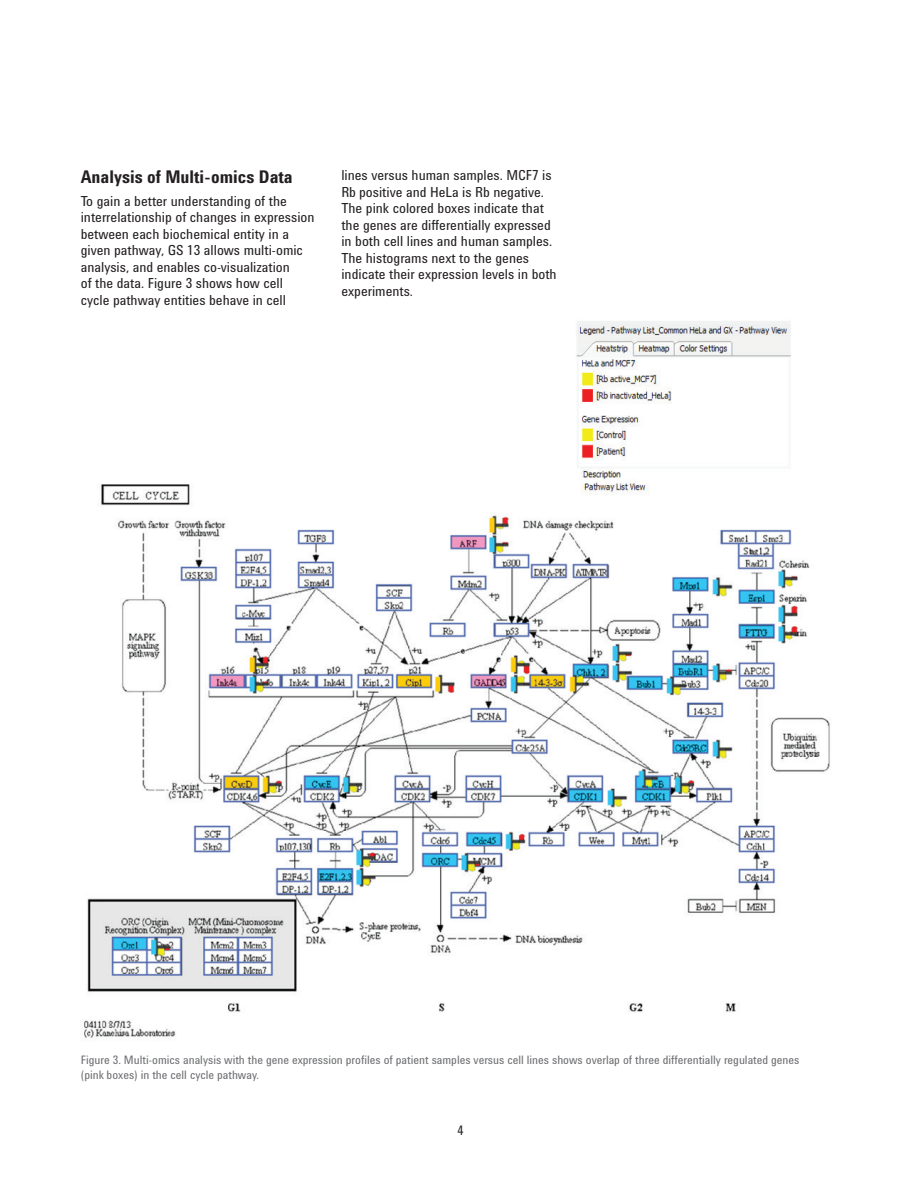
<style>
.page{position:relative;width:918px;height:1188px;background:#fff}
.page>*{position:absolute;margin:0;border:0;box-sizing:border-box;transform-origin:0 0}
.Subhead_1{font:700 18px "Agilent Condensed CFF";color:#231f20}
.Body_copy{font:14.25px/16.5px "Agilent Condensed CFF";color:#231f20}
.t1{font:13.5px "Agilent Condensed CFF";color:#231f20}
.t2{font:12px/15px "Agilent Condensed CFF";color:#6c6d70}
</style>
<div class="page">
<img style="left:84px;top:321px;width:746px;height:717px">
<p class="Subhead_1" style="left:81px;top:163px;width:214px">Analysis of Multi-omics Data</p>
<p class="Body_copy" style="left:81px;top:192px;width:235px">To gain a better understanding of the interrelationship of changes in expression between each biochemical entity in a given pathway, GS 13 allows multi-omic analysis, and enables co-visualization<br>of the data. Figure 3 shows how cell cycle pathway entities behave in cell</p>
<p class="Body_copy" style="left:341px;top:166px;width:217px">lines versus human samples. MCF7 is Rb positive and HeLa is Rb negative.<br>The pink colored boxes indicate that the genes are differentially expressed in both cell lines and human samples.<br>The histograms next to the genes indicate their expression levels in both experiments.</p>
<p class="t2" style="left:81px;top:1051px;width:720px">Figure 3. Multi-omics analysis with the gene expression profiles of patient samples versus cell lines shows overlap of three differentially regulated genes (pink boxes) in the cell cycle pathway.</p>
<p class="t1" style="left:457px;top:1120px;width:8px">4</p>
</div>
